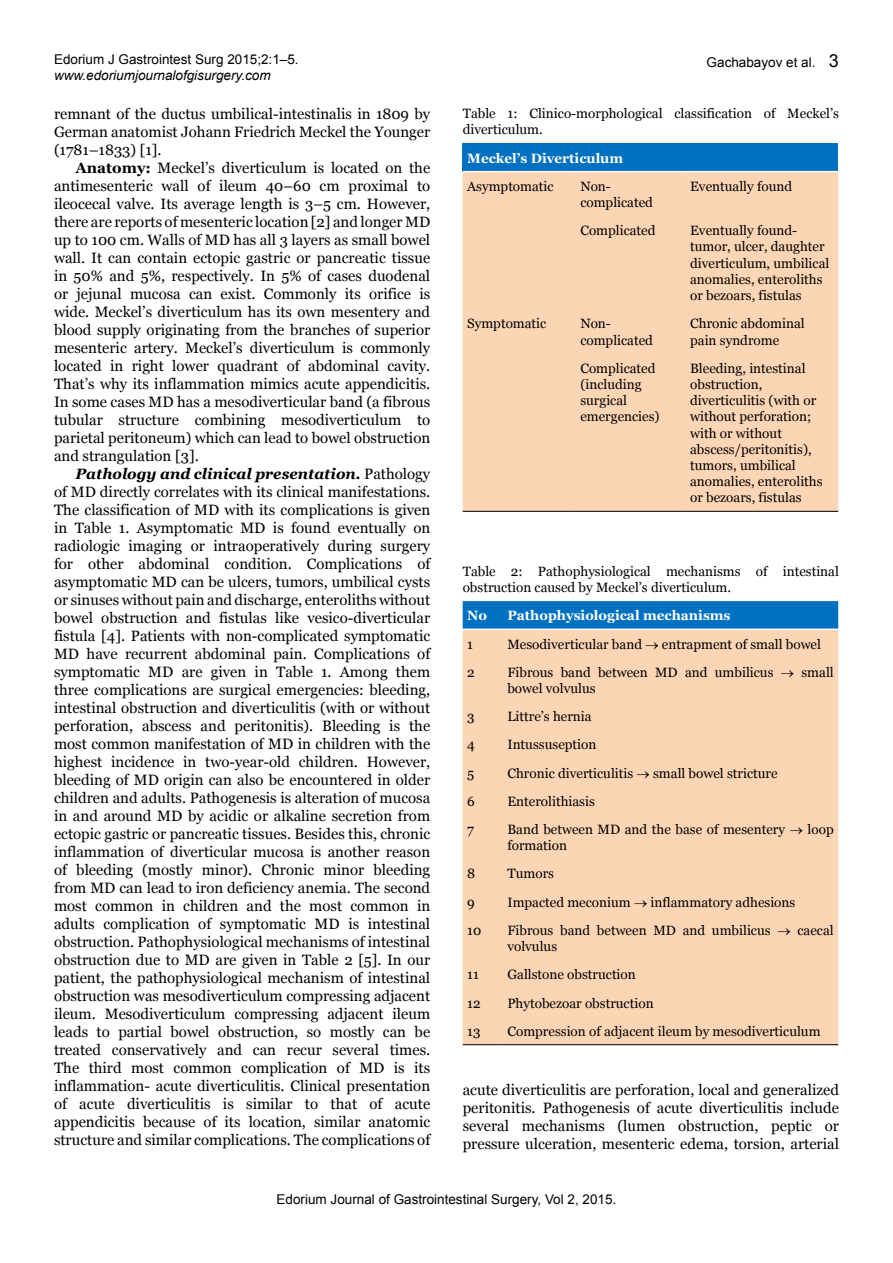
<style>
.page{position:relative;width:893px;height:1263px;background:#fff}
.page>*{position:absolute;margin:0;border:0;box-sizing:border-box;transform-origin:0 0}
.t1{font:15px/18px "Georgia";color:#000;text-align:justify}
.t2{font:13.5px/16.2px "Georgia";color:#000}
.t3{font:13.5px "Arial";color:#000}
.t4{font:700 13.5px "Georgia";color:#fff}
.t5{font:italic 13.5px "Arial";color:#000}
.s1{font-weight:700}
.s2{font-weight:700;font-style:italic}
.s3{font-size:18px}
</style>
<div class="page">
<div style="left:463px;top:143px;width:375px;height:29px;background:#0070c0"></div>
<div style="left:463px;top:172px;width:375px;height:339px;background:#fcd5b5"></div>
<hr style="left:463px;top:171px;width:113px;height:1px;background:#fff">
<hr style="left:576px;top:171px;width:110px;height:1px;background:#fff">
<hr style="left:686px;top:171px;width:152px;height:1px;background:#fff">
<hr style="left:576px;top:511px;width:110px;height:1px;background:#000">
<hr style="left:686px;top:511px;width:152px;height:1px;background:#000">
<hr style="left:463px;top:511px;width:113px;height:1px;background:#000">
<svg style="left:463px;top:601px;width:375px;height:28px;background:#0472c1"></svg>
<div style="left:463px;top:630px;width:375px;height:414px;background:#fcd5b5"></div>
<hr style="left:463px;top:1044px;width:40px;height:1px;background:#000">
<hr style="left:503px;top:1044px;width:335px;height:1px;background:#000">
<p class="t3" style="left:54px;top:50px;width:246px">Edorium J Gastrointest Surg 2015;2:1–5.</p>
<p class="t5" style="left:54px;top:67px;width:218px">www.edoriumjournalofgisurgery.com</p>
<p class="t1" style="left:54px;top:105px;width:378px">remnant of the ductus umbilical-intestinalis in 1809 by German anatomist Johann Friedrich Meckel the Younger (1781–1833) [1].</p>
<p class="t1" style="left:54px;top:159px;width:378px;text-indent:22px"><span class="s1">Anatomy:</span> Meckel’s diverticulum is located on the antimesenteric wall of ileum 40–60 cm proximal to ileocecal valve. Its average length is 3–5 cm. However, there are reports of mesenteric location [2] and longer MD up to 100 cm. Walls of MD has all 3 layers as small bowel wall. It can contain ectopic gastric or pancreatic tissue in 50% and 5%, respectively. In 5% of cases duodenal or jejunal mucosa can exist. Commonly its orifice is wide. Meckel’s diverticulum has its own mesentery and blood supply originating from the branches of superior mesenteric artery. Meckel’s diverticulum is commonly located in right lower quadrant of abdominal cavity.<br>That’s why its inflammation mimics acute appendicitis.<br>In some cases MD has a mesodiverticular band (a fibrous tubular structure combining mesodiverticulum to parietal peritoneum) which can lead to bowel obstruction and strangulation [3].</p>
<p class="t1" style="left:54px;top:465px;width:378px;text-indent:22px"><span class="s2">Pathology and clinical presentation.</span> Pathology of MD directly correlates with its clinical manifestations.<br>The classification of MD with its complications is given in Table 1. Asymptomatic MD is found eventually on radiologic imaging or intraoperatively during surgery for other abdominal condition. Complications of asymptomatic MD can be ulcers, tumors, umbilical cysts or sinuses without pain and discharge, enteroliths without bowel obstruction and fistulas like vesico-diverticular fistula [4]. Patients with non-complicated symptomatic MD have recurrent abdominal pain. Complications of symptomatic MD are given in Table 1. Among them three complications are surgical emergencies: bleeding, intestinal obstruction and diverticulitis (with or without perforation, abscess and peritonitis). Bleeding is the most common manifestation of MD in children with the highest incidence in two-year-old children. However, bleeding of MD origin can also be encountered in older children and adults. Pathogenesis is alteration of mucosa in and around MD by acidic or alkaline secretion from ectopic gastric or pancreatic tissues. Besides this, chronic inflammation of diverticular mucosa is another reason of bleeding (mostly minor). Chronic minor bleeding from MD can lead to iron deficiency anemia. The second most common in children and the most common in adults complication of symptomatic MD is intestinal obstruction. Pathophysiological mechanisms of intestinal obstruction due to MD are given in Table 2 [5]. In our patient, the pathophysiological mechanism of intestinal obstruction was mesodiverticulum compressing adjacent ileum. Mesodiverticulum compressing adjacent ileum leads to partial bowel obstruction, so mostly can be treated conservatively and can recur several times.<br>The third most common complication of MD is its inflammation- acute diverticulitis. Clinical presentation of acute diverticulitis is similar to that of acute appendicitis because of its location, similar anatomic structure and similar complications. The complications of</p>
<p class="t3" style="left:707px;top:54px;width:134px">Gachabayov et al. <span class="s3">3</span></p>
<p class="t2" style="left:463px;top:106px;width:378px">Table 1: Clinico-morphological classification of Meckel’s diverticulum.</p>
<p class="t4" style="left:467px;top:149px;width:157px">Meckel’s Diverticulum</p>
<p class="t2" style="left:467px;top:178px;width:88px">Asymptomatic</p>
<p class="t2" style="left:580px;top:178px;width:74px">Non&shy;complicated</p>
<p class="t2" style="left:690px;top:178px;width:104px">Eventually found</p>
<p class="t2" style="left:580px;top:223px;width:77px">Complicated</p>
<p class="t2" style="left:690px;top:223px;width:141px">Eventually found&shy;tumor, ulcer, daughter diverticulum, umbilical anomalies, enteroliths or bezoars, fistulas</p>
<p class="t2" style="left:467px;top:316px;width:81px">Symptomatic</p>
<p class="t2" style="left:580px;top:316px;width:74px">Non&shy;complicated</p>
<p class="t2" style="left:690px;top:316px;width:116px">Chronic abdominal pain syndrome</p>
<p class="t2" style="left:580px;top:360px;width:81px">Complicated (including surgical emergencies)</p>
<p class="t2" style="left:690px;top:360px;width:134px">Bleeding, intestinal obstruction, diverticulitis (with or without perforation; with or without abscess/peritonitis), tumors, umbilical anomalies, enteroliths or bezoars, fistulas</p>
<p class="t2" style="left:463px;top:563px;width:378px">Table 2: Pathophysiological mechanisms of intestinal obstruction caused by Meckel’s diverticulum.</p>
<p class="t4" style="left:467px;top:607px;width:21px">No</p>
<p class="t4" style="left:507px;top:607px;width:225px">Pathophysiological mechanisms</p>
<p class="t2" style="left:467px;top:636px;width:7px">1</p>
<p class="t2" style="left:507px;top:636px;width:315px">Mesodiverticular band → entrapment of small bowel</p>
<p class="t2" style="left:467px;top:664px;width:9px">2</p>
<p class="t2" style="left:507px;top:664px;width:328px">Fibrous band between MD and umbilicus → small bowel volvulus</p>
<p class="t2" style="left:467px;top:709px;width:9px">3</p>
<p class="t2" style="left:507px;top:709px;width:86px">Littre’s hernia</p>
<p class="t2" style="left:467px;top:737px;width:9px">4</p>
<p class="t2" style="left:507px;top:737px;width:91px">Intussuseption</p>
<p class="t2" style="left:467px;top:765px;width:9px">5</p>
<p class="t2" style="left:507px;top:765px;width:272px">Chronic diverticulitis → small bowel stricture</p>
<p class="t2" style="left:467px;top:793px;width:9px">6</p>
<p class="t2" style="left:507px;top:793px;width:89px">Enterolithiasis</p>
<p class="t2" style="left:467px;top:821px;width:8px">7</p>
<p class="t2" style="left:507px;top:821px;width:328px">Band between MD and the base of mesentery → loop formation</p>
<p class="t2" style="left:467px;top:866px;width:10px">8</p>
<p class="t2" style="left:507px;top:866px;width:48px">Tumors</p>
<p class="t2" style="left:467px;top:894px;width:9px">9</p>
<p class="t2" style="left:507px;top:894px;width:289px">Impacted meconium → inflammatory adhesions</p>
<p class="t2" style="left:467px;top:922px;width:16px">10</p>
<p class="t2" style="left:507px;top:922px;width:328px">Fibrous band between MD and umbilicus → caecal volvulus</p>
<p class="t2" style="left:467px;top:967px;width:13px">11</p>
<p class="t2" style="left:507px;top:967px;width:130px">Gallstone obstruction</p>
<p class="t2" style="left:467px;top:995px;width:15px">12</p>
<p class="t2" style="left:507px;top:995px;width:148px">Phytobezoar obstruction</p>
<p class="t2" style="left:467px;top:1023px;width:15px">13</p>
<p class="t2" style="left:507px;top:1023px;width:315px">Compression of adjacent ileum by mesodiverticulum</p>
<p class="t1" style="left:463px;top:1081px;width:378px">acute diverticulitis are perforation, local and generalized peritonitis. Pathogenesis of acute diverticulitis include several mechanisms (lumen obstruction, peptic or pressure ulceration, mesenteric edema, torsion, arterial</p>
<p class="t3" style="left:277px;top:1190px;width:341px">Edorium Journal of Gastrointestinal Surgery, Vol 2, 2015.</p>
</div>
